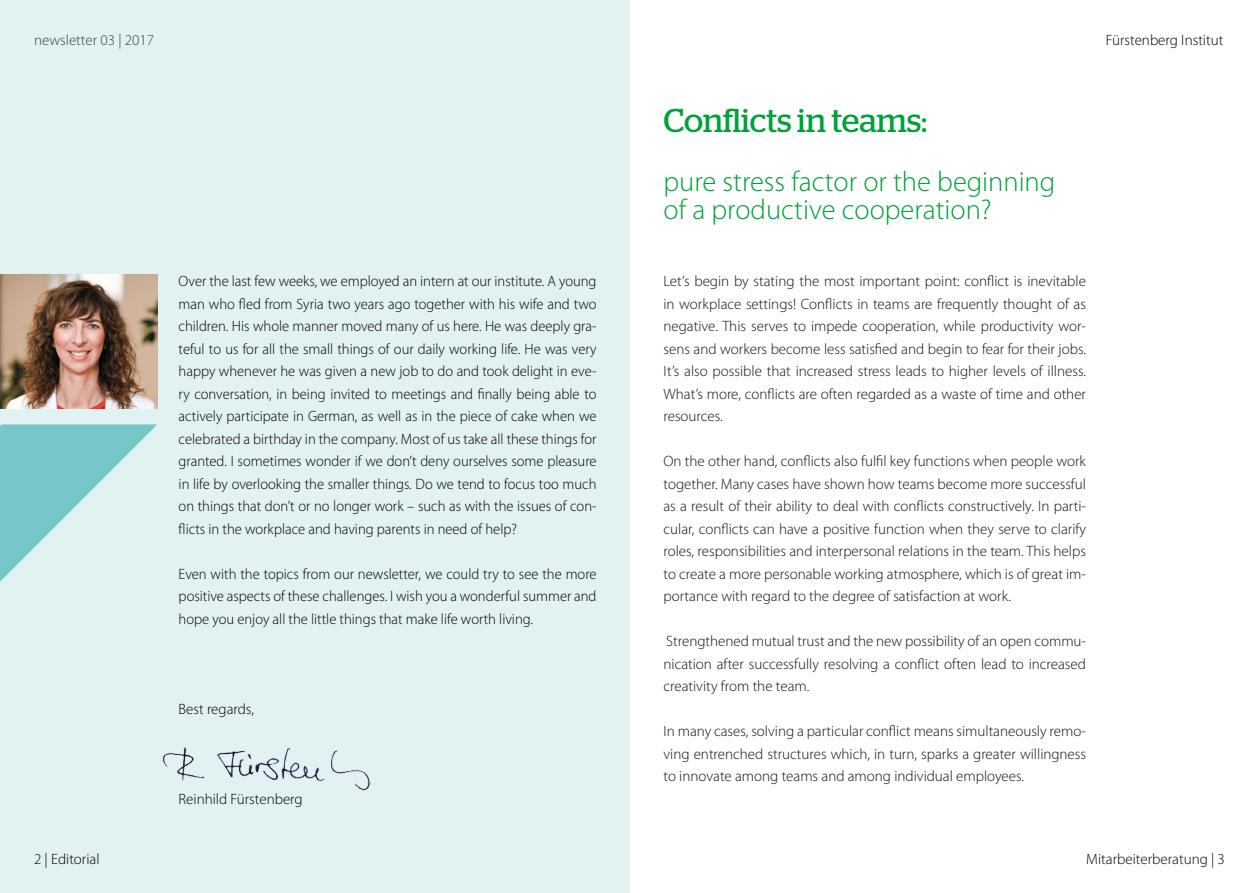
<style>
.page{position:relative;width:1259px;height:893px;background:#fff}
.page>*{position:absolute;margin:0;border:0;box-sizing:border-box;transform-origin:0 0}
.t1{font:33px "Stag";color:#00a138}
.t2{font:300 28.5px/28.5px "Myriad Pro";color:#00a138}
.t3{font:300 15px/22.5px "Myriad Pro";color:#111;text-align:justify}
.t4{font:300 15px/22.5px "Myriad Pro";color:#000;text-align:justify}
</style>
<div class="page">
<div style="left:0;top:0;width:629px;height:893px;background:#e2f1f1"></div>
<img style="left:162px;top:747px;width:208px;height:44px">
<img style="left:0;top:275px;width:157px;height:133px">
<svg style="left:0;top:424px;width:157px;height:158px"></svg>
<p class="t4" style="left:34px;top:29px;width:122px">newsletter 03 | 2017</p>
<p class="t4" style="left:1105px;top:29px;width:119px">Fürstenberg Institut</p>
<p class="t4" style="left:179px;top:270px;width:419px">Over the last few weeks, we employed an intern at our institute. A young man who fled from Syria two years ago together with his wife and two children. His whole manner moved many of us here. He was deeply gra&shy;teful to us for all the small things of our daily working life. He was very happy whenever he was given a new job to do and took delight in eve&shy;ry conversation, in being invited to meetings and finally being able to actively participate in German, as well as in the piece of cake when we celebrated a birthday in the company. Most of us take all these things for granted. I sometimes wonder if we don’t deny ourselves some pleasure in life by overlooking the smaller things. Do we tend to focus too much on things that don’t or no longer work – such as with the issues of con&shy;flicts in the workplace and having parents in need of help?</p>
<p class="t4" style="left:179px;top:563px;width:419px">Even with the topics from our newsletter, we could try to see the more positive aspects of these challenges. I wish you a wonderful summer and hope you enjoy all the little things that make life worth living.</p>
<p class="t4" style="left:179px;top:698px;width:77px">Best regards,</p>
<p class="t4" style="left:179px;top:788px;width:126px">Reinhild Fürstenberg</p>
<h1 class="t1" style="left:663px;top:102px;width:265px">Conflicts in teams:</h1>
<h2 class="t2" style="left:663px;top:168px;width:393px">pure stress factor or the beginning of a productive cooperation?</h2>
<p class="t3" style="left:663px;top:270px;width:424px">Let’s begin by stating the most important point: conflict is inevitable in workplace settings! Conflicts in teams are frequently thought of as negative. This serves to impede cooperation, while productivity wor&shy;sens and workers become less satisfied and begin to fear for their jobs.<br>It’s also possible that increased stress leads to higher levels of illness.<br>What’s more, conflicts are often regarded as a waste of time and other resources.</p>
<p class="t3" style="left:663px;top:450px;width:424px">On the other hand, conflicts also fulfil key functions when people work together. Many cases have shown how teams become more successful as a result of their ability to deal with conflicts constructively. In parti&shy;cular, conflicts can have a positive function when they serve to clarify roles, responsibilities and interpersonal relations in the team. This helps to create a more personable working atmosphere, which is of great im&shy;portance with regard to the degree of satisfaction at work.</p>
<p class="t3" style="left:663px;top:630px;width:424px">Strengthened mutual trust and the new possibility of an open commu&shy;nication after successfully resolving a conflict often lead to increased creativity from the team.</p>
<p class="t3" style="left:663px;top:720px;width:424px">In many cases, solving a particular conflict means simultaneously remo&shy;ving entrenched structures which, in turn, sparks a greater willingness to innovate among teams and among individual employees.</p>
<p class="t4" style="left:34px;top:848px;width:67px">2 | Editorial</p>
<p class="t4" style="left:1086px;top:848px;width:140px">Mitarbeiterberatung | 3</p>
</div>
